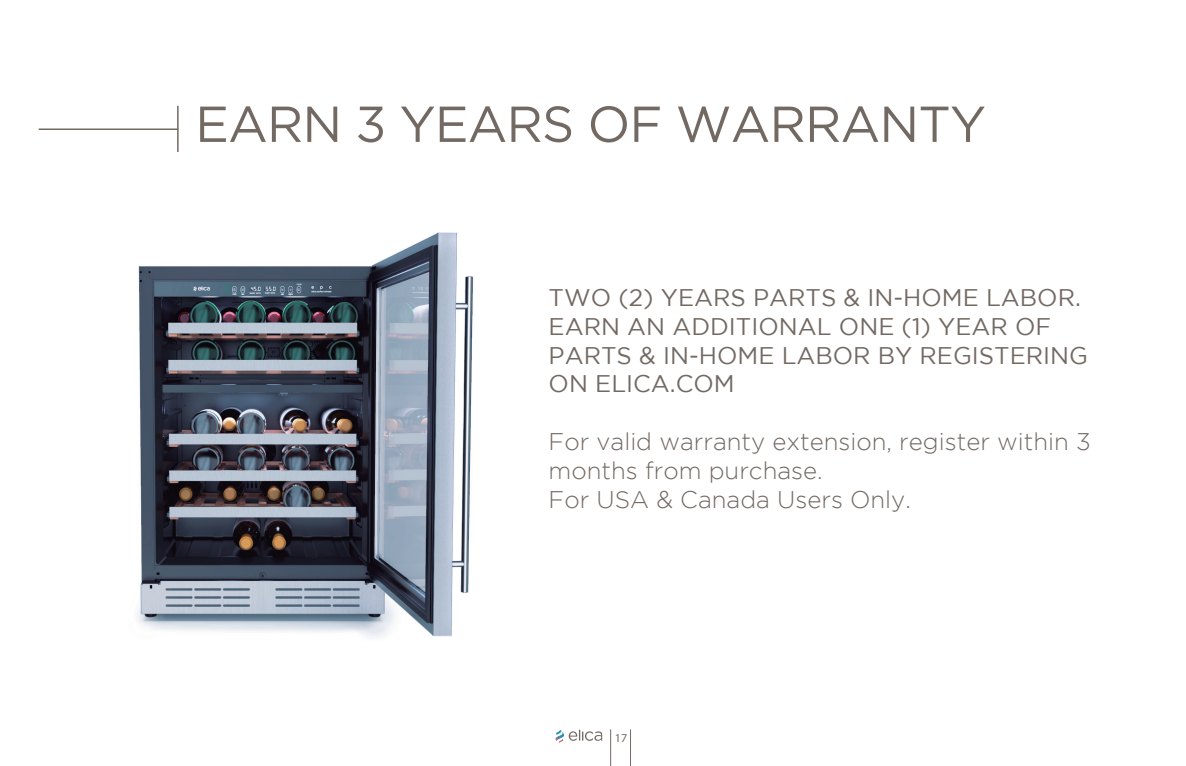
<style>
.page{position:relative;width:1186px;height:766px;background:#fff}
.page>*{position:absolute;margin:0;border:0;box-sizing:border-box;transform-origin:0 0}
.t1{font:50.4px "Gotham";letter-spacing:-.02em;color:#736963}
.t2{font:24px/28.8px "Gotham";color:#736963}
.t3{font:300 24px/28.8px "Gotham";color:#736963}
.t4{font:12px "Myriad Pro";color:#746b66}
</style>
<div class="page">
<hr style="left:177px;top:106px;width:1px;height:46px;background:#726963">
<hr style="left:39px;top:128px;width:139px;height:2px;background:#726963">
<img style="left:137px;top:232px;width:337px;height:406px">
<hr style="left:630px;top:729px;width:1px;height:36px;background:#746b66">
<hr style="left:610px;top:729px;width:1px;height:36px;background:#746b66">
<svg style="left:555px;top:729px;width:47px;height:13px"></svg>
<h1 class="t1" style="left:195px;top:96px;width:792px">EARN 3 YEARS OF WARRANTY</h1>
<p class="t2" style="left:548px;top:282px;width:540px">TWO (2) YEARS PARTS &amp; IN-HOME LABOR.<br>EARN AN ADDITIONAL ONE (1) YEAR OF<br>PARTS &amp; IN-HOME LABOR BY REGISTERING<br>ON ELICA.COM</p>
<p class="t3" style="left:548px;top:426px;width:543px">For valid warranty extension, register within 3 months from purchase.<br>For USA &amp; Canada Users Only.</p>
<p class="t4" style="left:614px;top:730px;width:14px">17</p>
</div>
